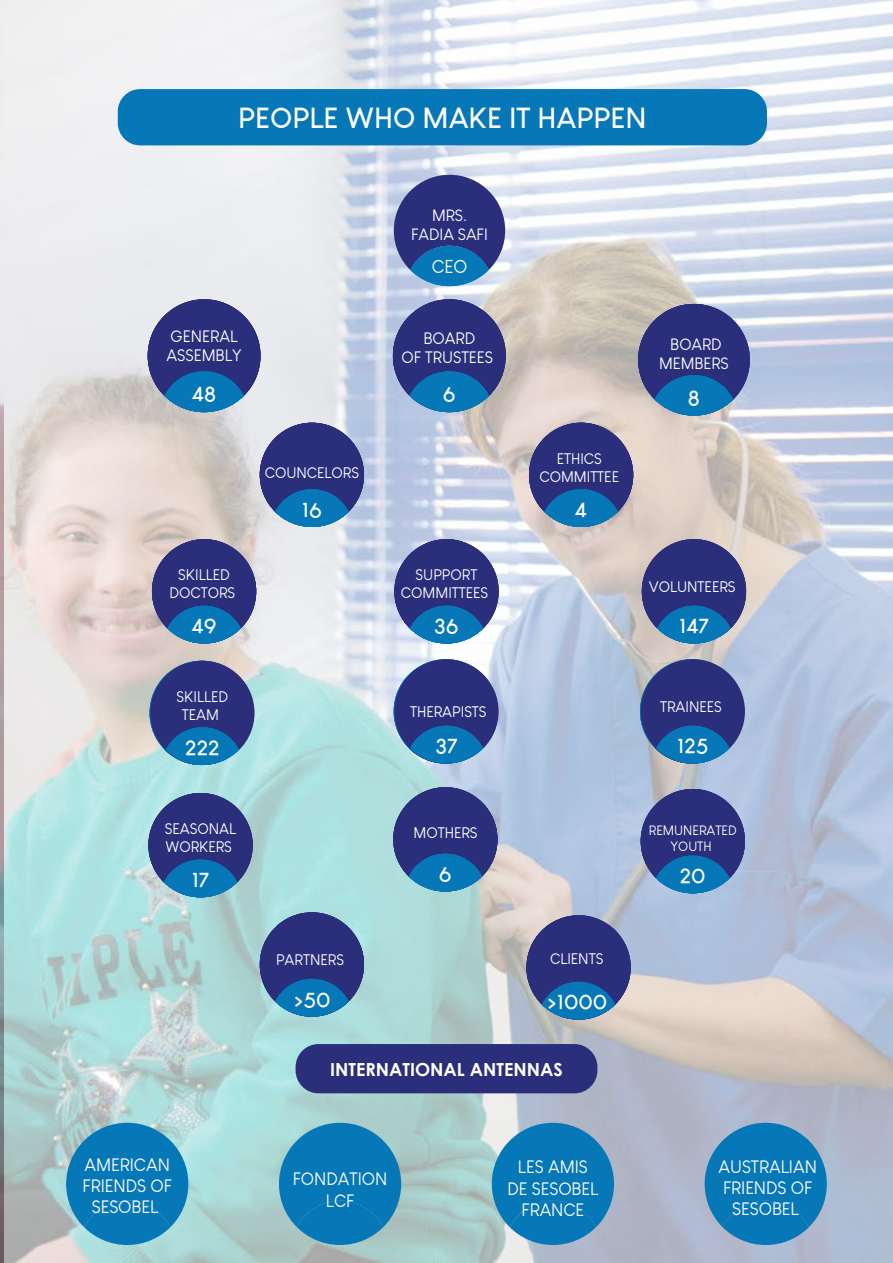
<style>
.page{position:relative;width:893px;height:1263px;background:#fff}
.page>*{position:absolute;margin:0;border:0;box-sizing:border-box;transform-origin:0 0}
.t1{font:700 28.5px "Louis George Cafe";color:#fff}
.t2{font:700 21px "Louis George Cafe";color:#fff}
.t3{font:18.3px "Louis George Cafe";color:#fff}
.t4{font:700 18px "Century Gothic";color:#fff}
.t5{font:17.55px/21.1px "Louis George Cafe";color:#fff;text-align:center}
.t6{font:17.1px "Louis George Cafe";color:#fff}
.t7{font:16.2px/19.5px "Louis George Cafe";color:#fff}
.t8{font:16.05px/19.2px "Louis George Cafe";color:#fff;text-align:center}
.t9{font:15px/18px "Louis George Cafe";color:#fff;text-align:center}
.t10{font:13.35px/15.9px "Louis George Cafe";color:#fff;text-align:center}
.s1{font-weight:400;font-size:18.6px}
.s2{font-weight:400;font-size:17.1px}
.s3{font-weight:400;font-size:18.45px}
</style>
<div class="page">
<img style="left:0;top:0;width:893px;height:1263px">
<div style="left:118px;top:89px;width:649px;height:56px;background:#0677b7;border-radius:22px"></div>
<svg style="left:394px;top:175px;width:111px;height:111px;background:#47609d"></svg>
<svg style="left:260px;top:423px;width:104px;height:104px;background:#465e9b"></svg>
<svg style="left:529px;top:423px;width:104px;height:104px;background:#485b94"></svg>
<svg style="left:260px;top:912px;width:104px;height:104px;background:#3e5e99"></svg>
<svg style="left:526px;top:915px;width:105px;height:104px;background:#455b95"></svg>
<svg style="left:393px;top:787px;width:104px;height:104px;background:#405d98"></svg>
<svg style="left:148px;top:793px;width:105px;height:104px;background:#415f99"></svg>
<svg style="left:148px;top:299px;width:112px;height:113px;background:#485f9a"></svg>
<svg style="left:638px;top:304px;width:112px;height:112px;background:#465c96"></svg>
<svg style="left:393px;top:299px;width:113px;height:113px;background:#435a96"></svg>
<svg style="left:642px;top:539px;width:104px;height:104px;background:#475b94"></svg>
<svg style="left:394px;top:539px;width:105px;height:104px;background:#49619e"></svg>
<svg style="left:152px;top:539px;width:104px;height:104px;background:#485c95"></svg>
<svg style="left:641px;top:789px;width:104px;height:104px;background:#3f5998"></svg>
<svg style="left:640px;top:659px;width:105px;height:104px;background:#415a97"></svg>
<svg style="left:150px;top:661px;width:105px;height:104px;background:#445f98"></svg>
<svg style="left:394px;top:659px;width:105px;height:104px;background:#46609d"></svg>
<div style="left:296px;top:1044px;width:301px;height:49px;background:#2b2e7a;border-radius:23px"></div>
<svg style="left:66px;top:1123px;width:122px;height:122px;background:#2a8bbd"></svg>
<svg style="left:279px;top:1123px;width:122px;height:122px;background:#2989ba"></svg>
<svg style="left:492px;top:1123px;width:122px;height:122px;background:#2d88bc"></svg>
<svg style="left:705px;top:1123px;width:122px;height:122px;background:#2a84bb"></svg>
<img style="left:880px;top:620px;width:13px;height:371px">
<h1 class="t1" style="left:238px;top:100px;width:410px">PEOPLE WHO MAKE IT HAPPEN</h1>
<p class="t7" style="left:166px;top:326px;width:77px">GENERAL<br>ASSEMBLY</p>
<h2 class="t2" style="left:192px;top:380px;width:26px">48<span class="s1">48</span></h2>
<p class="t9" style="left:169px;top:566px;width:67px">SKILLED<br>DOCTORS</p>
<h2 class="t2" style="left:192px;top:612px;width:27px">49<span class="s2">50</span></h2>
<p class="t9" style="left:265px;top:463px;width:96px">COUNCELORS</p>
<h2 class="t2" style="left:302px;top:496px;width:22px">16<span class="s2">16</span></h2>
<p class="t8" style="left:411px;top:205px;width:78px">MRS.<br>FADIA SAFI</p>
<p class="t3" style="left:432px;top:256px;width:37px">CEO</p>
<p class="t7" style="left:401px;top:328px;width:93px;text-align:center">BOARD<br>OF TRUSTEES</p>
<h2 class="t2" style="left:443px;top:380px;width:14px">6<span class="s1">6</span></h2>
<p class="t9" style="left:401px;top:566px;width:89px">SUPPORT<br>COMMITTEES</p>
<p class="t6" style="left:433px;top:617px;width:28px">109</p>
<h2 class="t2" style="left:434px;top:612px;width:26px">36</h2>
<p class="t9" style="left:177px;top:687px;width:53px">SKILLED<br>TEAM</p>
<h2 class="t2" style="left:185px;top:734px;width:36px">222</h2>
<p class="t9" style="left:410px;top:702px;width:78px">THERAPISTS</p>
<h2 class="t2" style="left:436px;top:732px;width:23px">37</h2>
<p class="t6" style="left:190px;top:739px;width:26px">189</p>
<p class="t6" style="left:437px;top:737px;width:20px">39</p>
<p class="t9" style="left:165px;top:820px;width:73px;text-align:left">SEASONAL<br>WORKERS</p>
<h2 class="t2" style="left:192px;top:866px;width:19px">17<span class="s2">10</span></h2>
<p class="t9" style="left:276px;top:950px;width:69px">PARTNERS</p>
<h2 class="t2" style="left:293px;top:986px;width:39px">&gt;<span class="s2">50</span>50</h2>
<p class="t9" style="left:414px;top:824px;width:65px">MOTHERS</p>
<h2 class="t2" style="left:439px;top:860px;width:14px">6<span class="s2">7</span></h2>
<p class="t9" style="left:539px;top:449px;width:81px">ETHICS<br>COMMITTEE</p>
<h2 class="t2" style="left:575px;top:496px;width:14px">4<span class="s2">4</span></h2>
<p class="t9" style="left:550px;top:950px;width:55px">CLIENTS</p>
<h2 class="t2" style="left:547px;top:989px;width:62px">&gt;1000</h2>
<p class="t6" style="left:564px;top:993px;width:30px">100</p>
<p class="t4" style="left:330px;top:1056px;width:234px">INTERNATIONAL ANTENNAS</p>
<p class="t8" style="left:659px;top:335px;width:71px">BOARD<br>MEMBERS</p>
<h2 class="t2" style="left:688px;top:384px;width:14px">8<span class="s3">8</span></h2>
<p class="t9" style="left:649px;top:577px;width:88px">VOLUNTEERS</p>
<h2 class="t2" style="left:679px;top:612px;width:31px">147</h2>
<p class="t6" style="left:681px;top:617px;width:28px">109</p>
<p class="t9" style="left:660px;top:697px;width:63px">TRAINEES</p>
<h2 class="t2" style="left:677px;top:732px;width:33px">125</h2>
<p class="t6" style="left:683px;top:737px;width:20px">117</p>
<p class="t10" style="left:649px;top:822px;width:89px">REMUNERATED<br>YOUTH</p>
<h2 class="t2" style="left:680px;top:862px;width:27px">20<span class="s2">26</span></h2>
<p class="t5" style="left:83px;top:1154px;width:91px">AMERICAN<br>FRIENDS OF<br>SESOBEL</p>
<p class="t5" style="left:293px;top:1169px;width:96px">FONDATION<br>LCF</p>
<p class="t5" style="left:507px;top:1157px;width:92px">LES AMIS<br>DE SESOBEL<br>FRANCE</p>
<p class="t5" style="left:718px;top:1156px;width:100px">AUSTRALIAN<br>FRIENDS OF<br>SESOBEL</p>
</div>
